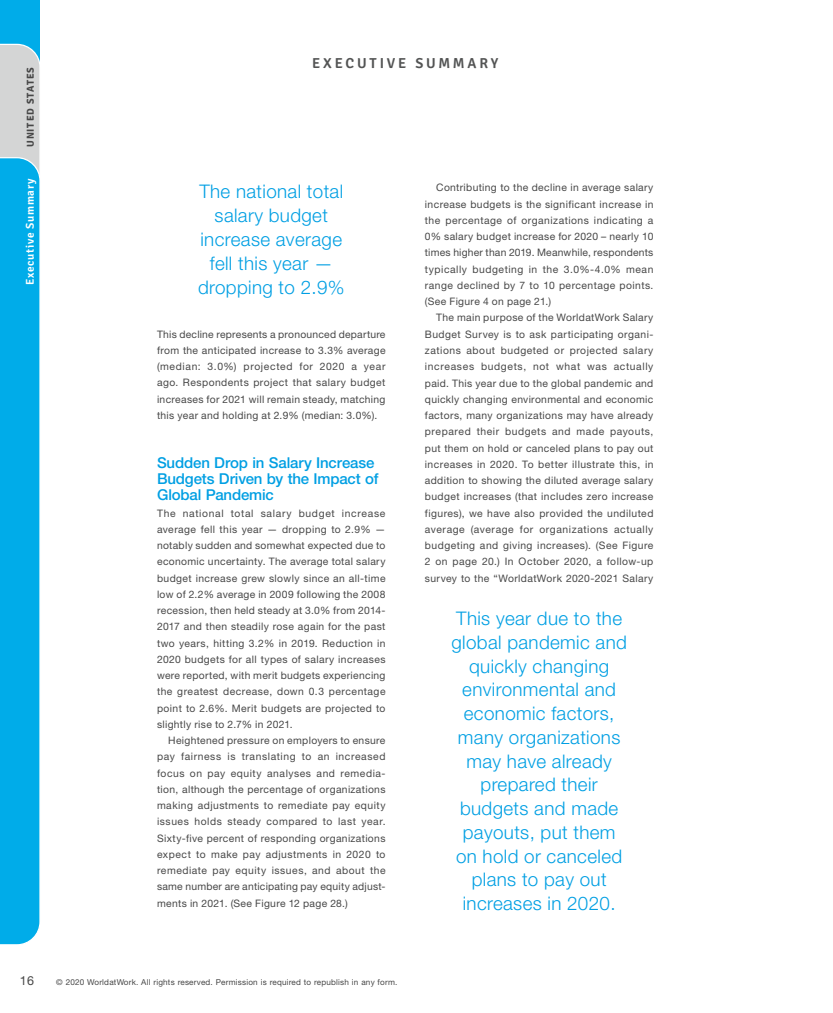
<style>
.page{position:relative;width:833px;height:1013px;background:#fff}
.page>*{position:absolute;margin:0;border:0;box-sizing:border-box;transform-origin:0 0}
.t1{font:300 18.75px/23.8px "Helvetica Neue LT Std";letter-spacing:.02em;color:#009fe3;text-align:center}
.t2{font:500 15px/16.2px "Helvetica Neue LT Std";letter-spacing:-.01em;color:#009fe3}
.t3{font:600 14.38px "Signika";color:#535454}
.t4{font:12.5px "Helvetica Neue LT Std";color:#474747}
.t5{font:600 11.25px "Signika";letter-spacing:.055em;color:#fff}
.t6{font:10.25px/16.2px "Helvetica Neue LT Std";letter-spacing:.035em;color:#474747;text-align:justify}
.t7{font:700 10px "Signika";letter-spacing:.085em;color:#474747}
.t8{font:8.12px "Helvetica Neue LT Std";letter-spacing:.025em;color:#474747}
</style>
<div class="page">
<div style="left:0;top:0;width:39px;height:69px;background:#00ace9"></div>
<svg style="left:0;top:43px;width:40px;height:902px"></svg>
<p class="t7" style="left:24px;top:147px;width:81px;rotate:-90deg">UNITED STATES</p>
<p class="t5" style="left:23px;top:285px;width:108px;rotate:-90deg">EXECUTIVE SUMMARY</p>
<h3 class="t3" style="left:312px;top:54px;width:12px">EXECUTIVE</h3>
<h3 class="t3" style="left:415px;top:54px;width:24px">SUMMARY</h3>
<h1 class="t1" style="left:198px;top:179px;width:148px">The national total salary budget increase average fell this year — dropping to 2.9%</h1>
<p class="t6" style="left:157px;top:326px;width:230px">This decline represents a pronounced departure from the anticipated increase to 3.3% average (median: 3.0%) projected for 2020 a year ago. Respondents project that salary budget increases for 2021 will remain steady, matching this year and holding at 2.9% (median: 3.0%).</p>
<h2 class="t2" style="left:157px;top:454px;width:223px">Sudden Drop in Salary Increase<br>Budgets Driven by the Impact of<br>Global Pandemic</h2>
<p class="t6" style="left:157px;top:504px;width:230px">The national total salary budget increase average fell this year — dropping to 2.9% — notably sudden and somewhat expected due to economic uncertainty. The average total salary budget increase grew slowly since an all-time low of 2.2% average in 2009 following the 2008 recession, then held steady at 3.0% from 2014- 2017 and then steadily rose again for the past two years, hitting 3.2% in 2019. Reduction in 2020 budgets for all types of salary increases were reported, with merit budgets experiencing the greatest decrease, down 0.3 percentage point to 2.6%. Merit budgets are projected to slightly rise to 2.7% in 2021.</p>
<p class="t6" style="left:157px;top:732px;width:230px;text-indent:11px">Heightened pressure on employers to ensure pay fairness is translating to an increased focus on pay equity analyses and remedia&shy;tion, although the percentage of organizations making adjustments to remediate pay equity issues holds steady compared to last year.<br>Sixty-five percent of responding organizations expect to make pay adjustments in 2020 to remediate pay equity issues, and about the same number are anticipating pay equity adjust&shy;ments in 2021. (See Figure 12 page 28.)</p>
<p class="t6" style="left:425px;top:179px;width:230px;text-indent:11px">Contributing to the decline in average salary increase budgets is the significant increase in the percentage of organizations indicating a 0% salary budget increase for 2020 – nearly 10 times higher than 2019. Meanwhile, respondents typically budgeting in the 3.0%-4.0% mean range declined by 7 to 10 percentage points. (See Figure 4 on page 21.)</p>
<p class="t6" style="left:425px;top:309px;width:230px;text-indent:11px">The main purpose of the WorldatWork Salary Budget Survey is to ask participating organi&shy;zations about budgeted or projected salary increases budgets, not what was actually paid. This year due to the global pandemic and quickly changing environmental and economic factors, many organizations may have already prepared their budgets and made payouts, put them on hold or canceled plans to pay out increases in 2020. To better illustrate this, in addition to showing the diluted average salary budget increases (that includes zero increase figures), we have also provided the undiluted average (average for organizations actually budgeting and giving increases). (See Figure 2 on page 20.) In October 2020, a follow-up survey to the “WorldatWork 2020-2021 Salary</p>
<h1 class="t1" style="left:451px;top:606px;width:177px">This year due to the global pandemic and quickly changing environmental and economic factors, many organizations may have already prepared their budgets and made payouts, put them on hold or canceled plans to pay out increases in 2020.</h1>
<p class="t4" style="left:20px;top:972px;width:16px">16</p>
<p class="t8" style="left:56px;top:977px;width:342px">© 2020 WorldatWork. All rights reserved. Permission is required to republish in any form.</p>
</div>
